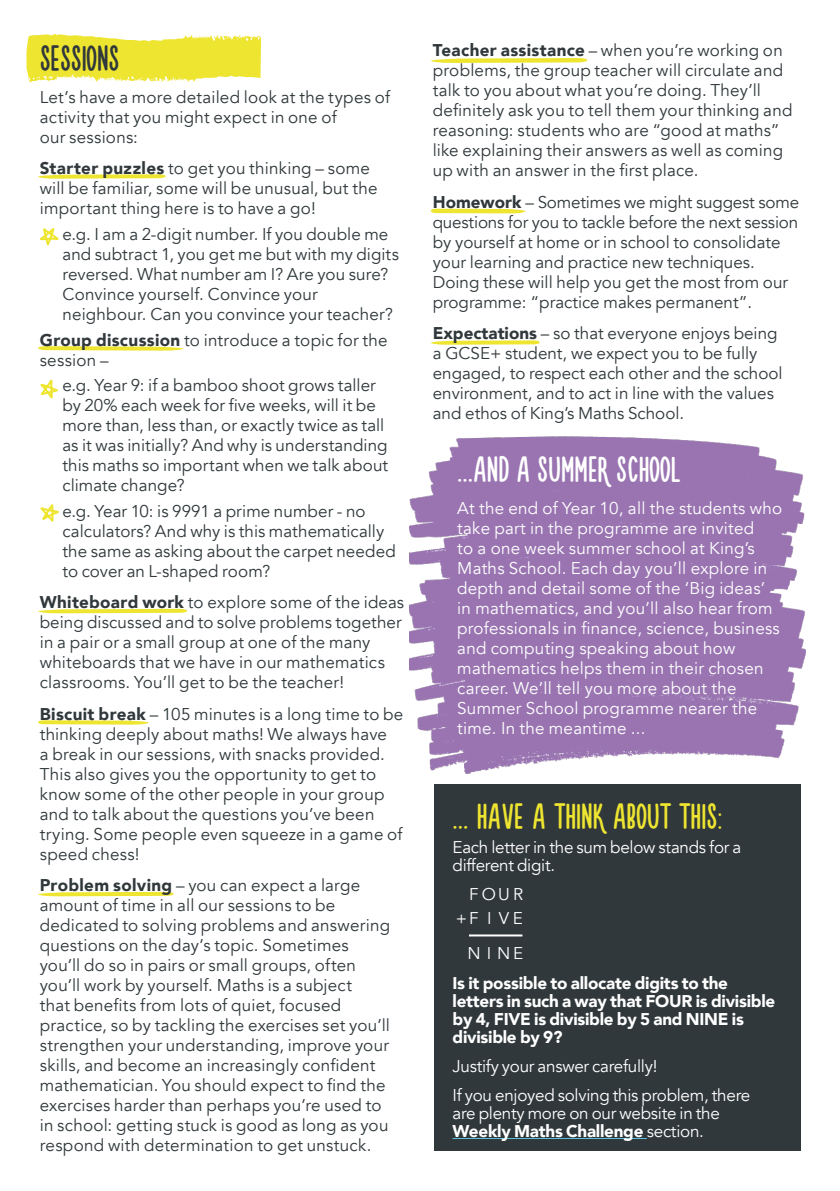
<style>
.page{position:relative;width:840px;height:1191px;background:#fff}
.page>*{position:absolute;margin:0;border:0;box-sizing:border-box;transform-origin:0 0}
.t1{font:40px "Novito Nova";color:#eee531}
.t2{font:40px "Novito Nova";color:#fff}
.t3{font:40px "Novito Nova";letter-spacing:-.005em;color:#30383b}
.t4{font:17px/20px "Avenir";letter-spacing:.01em;color:#30383b}
.t5{font:17px/20px "Avenir";letter-spacing:.015em;color:#fff;text-align:right}
.t6{font:17px/18px "Avenir";letter-spacing:-.015em;color:#fff}
.t7{font:900 17px/18px "Avenir";letter-spacing:-.015em;color:#fff}
.s1{font-weight:900}
</style>
<div class="page">
<svg style="left:38px;top:720px;width:111px;height:5px"></svg>
<svg style="left:38px;top:892px;width:136px;height:5px"></svg>
<svg style="left:430px;top:340px;width:110px;height:5px"></svg>
<svg style="left:430px;top:209px;width:96px;height:5px"></svg>
<svg style="left:430px;top:58px;width:158px;height:5px"></svg>
<svg style="left:38px;top:174px;width:128px;height:5px"></svg>
<svg style="left:38px;top:346px;width:146px;height:5px"></svg>
<svg style="left:26px;top:34px;width:235px;height:49px"></svg>
<div style="left:434px;top:784px;width:365px;height:367px;background:#30383b"></div>
<hr style="left:468px;top:934px;width:54px;height:2px;background:#fff">
<hr style="left:452px;top:1138px;width:194px;height:1px;background:#60c4dc">
<img style="left:409px;top:437px;width:396px;height:337px">
<svg style="left:38px;top:609px;width:150px;height:5px"></svg>
<svg style="left:39px;top:228px;width:20px;height:18px"></svg>
<svg style="left:40px;top:504px;width:19px;height:18px"></svg>
<svg style="left:40px;top:379px;width:18px;height:20px"></svg>
<h1 class="t3" style="left:40px;top:40px;width:81px">SESSIONS</h1>
<p class="t4" style="left:40px;top:87px;width:351px">Let’s have a more detailed look at the types of activity that you might expect in one of<br>our sessions:</p>
<p class="t4" style="left:40px;top:159px;width:339px"><span class="s1">Starter puzzles</span> to get you thinking – some will be familiar, some will be unusual, but the important thing here is to have a go!</p>
<p class="t4" style="left:62px;top:224px;width:338px">e.g. I am a 2-digit number. If you double me and subtract 1, you get me but with my digits reversed. What number am I? Are you sure?<br>Convince yourself. Convince your neighbour. Can you convince your teacher?</p>
<p class="t4" style="left:40px;top:330px;width:349px"><span class="s1">Group discussion</span> to introduce a topic for the session –</p>
<p class="t4" style="left:62px;top:376px;width:327px">e.g. Year 9: if a bamboo shoot grows taller by 20% each week for five weeks, will it be more than, less than, or exactly twice as tall as it was initially? And why is understanding this maths so important when we talk about climate change?</p>
<p class="t4" style="left:62px;top:501px;width:335px">e.g. Year 10: is 9991 a prime number - no calculators? And why is this mathematically the same as asking about the carpet needed to cover an L-shaped room?</p>
<p class="t4" style="left:40px;top:592px;width:366px"><span class="s1">Whiteboard work</span> to explore some of the ideas being discussed and to solve problems together in a pair or a small group at one of the many whiteboards that we have in our mathematics classrooms. You’ll get to be the teacher!</p>
<p class="t4" style="left:40px;top:704px;width:365px"><span class="s1">Biscuit break</span> – 105 minutes is a long time to be thinking deeply about maths! We always have<br>a break in our sessions, with snacks provided.<br>This also gives you the opportunity to get to know some of the other people in your group and to talk about the questions you’ve been trying. Some people even squeeze in a game of speed chess!</p>
<p class="t4" style="left:40px;top:875px;width:352px"><span class="s1">Problem solving</span> – you can expect a large amount of time in all our sessions to be dedicated to solving problems and answering questions on the day’s topic. Sometimes you’ll do so in pairs or small groups, often you’ll work by yourself. Maths is a subject<br>that benefits from lots of quiet, focused practice, so by tackling the exercises set you’ll strengthen your understanding, improve your skills, and become an increasingly confident mathematician. You should expect to find the exercises harder than perhaps you’re used to in school: getting stuck is good as long as you respond with determination to get unstuck.</p>
<p class="t4" style="left:432px;top:41px;width:361px"><span class="s1">Teacher assistance</span> – when you’re working on problems, the group teacher will circulate and talk to you about what you’re doing. They’ll definitely ask you to tell them your thinking and reasoning: students who are “good at maths” like explaining their answers as well as coming up with an answer in the first place.</p>
<p class="t4" style="left:432px;top:192px;width:367px"><span class="s1">Homework</span> – Sometimes we might suggest some questions for you to tackle before the next session by yourself at home or in school to consolidate your learning and practice new techniques.<br>Doing these will help you get the most from our programme: “practice makes permanent”.</p>
<p class="t4" style="left:432px;top:323px;width:351px"><span class="s1">Expectations</span> – so that everyone enjoys being a GCSE+ student, we expect you to be fully engaged, to respect each other and the school environment, and to act in line with the values and ethos of King’s Maths School.</p>
<h1 class="t2" style="left:457px;top:450px;width:225px">...AND A SUMMER SCHOOL</h1>
<p class="t5" style="left:457px;top:498px;width:326px;text-align:left">At the end of Year 10, all the students who take part in the programme are invited<br>to a one week summer school at King’s Maths School. Each day you’ll explore in depth and detail some of the ‘Big ideas’ in mathematics, and you’ll also hear from professionals in finance, science, business and computing speaking about how mathematics helps them in their chosen career. We’ll tell you more about the Summer School programme nearer the time. In the meantime ...</p>
<h1 class="t1" style="left:452px;top:797px;width:271px">... HAVE A THINK ABOUT THIS:</h1>
<p class="t6" style="left:452px;top:838px;width:290px">Each letter in the sum below stands for a different digit.</p>
<p class="t5" style="left:455px;top:883px;width:69px;line-height:23.6px">F O U R + F I V E</p>
<p class="t5" style="left:467px;top:943px;width:57px">N I N E</p>
<p class="t7" style="left:452px;top:973px;width:324px">Is it possible to allocate digits to the letters in such a way that FOUR is divisible by 4, FIVE is divisible by 5 and NINE is divisible by 9?</p>
<p class="t6" style="left:452px;top:1051px;width:299px;line-height:29.4px">Justify your answer carefully!<br>If you enjoyed solving this problem, there</p>
<p class="t6" style="left:452px;top:1104px;width:269px">are plenty more on our website in the<br><span class="s1">Weekly Maths Challenge</span> section.</p>
</div>
